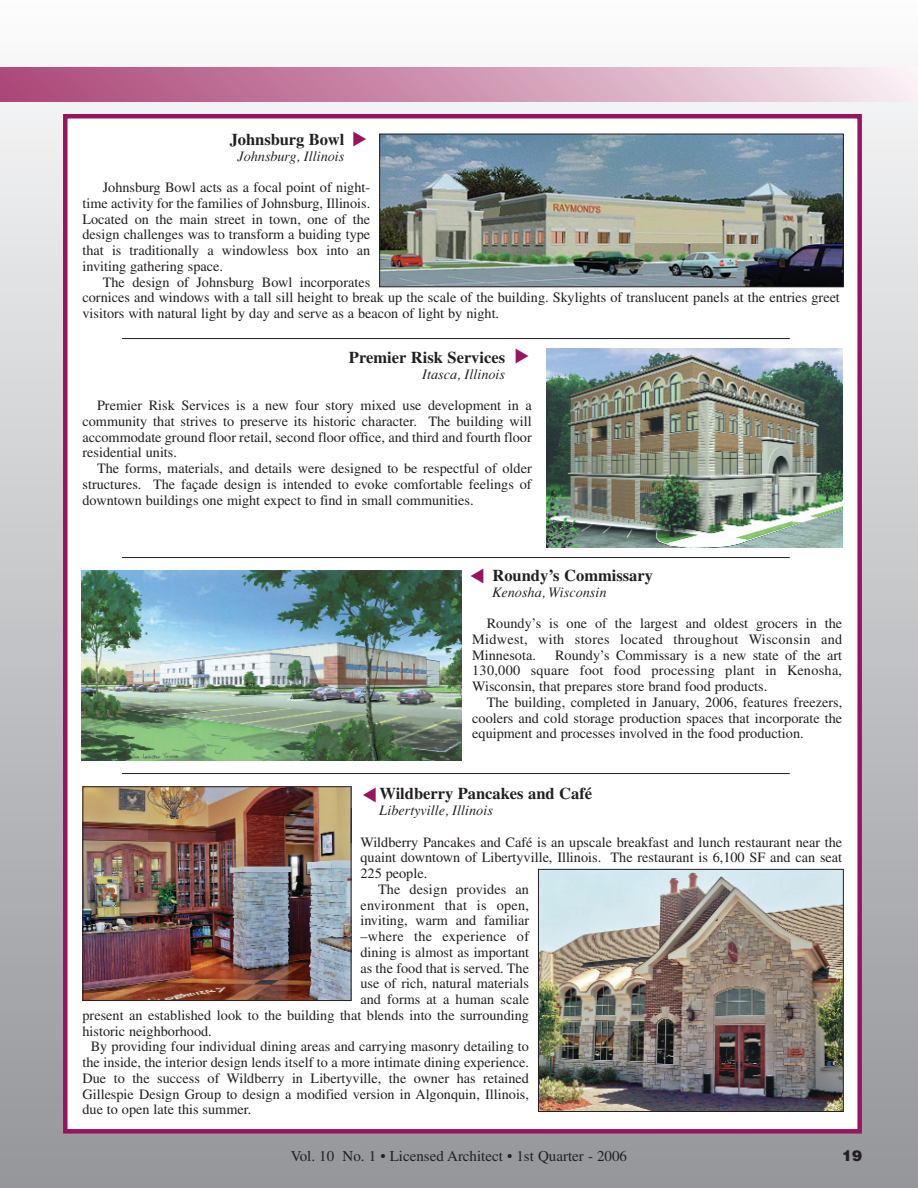
<style>
.page{position:relative;width:918px;height:1188px;background:#fff}
.page>*{position:absolute;margin:0;border:0;box-sizing:border-box;transform-origin:0 0}
.t1{font:700 16.5px "Times";color:#231f20}
.t2{font:15px "Times";color:#231f20}
.t3{font:900 15px "Helvetica";color:#231f20}
.t4{font:14.25px/15.8px "Times";color:#231f20;text-align:justify}
.t5{font:italic 14.25px "Times";color:#231f20}
.t6{font:14.25px "Times";letter-spacing:.02em;color:#231f20}
</style>
<div class="page">
<div style="left:0;top:0;width:918px;height:1188px;background:linear-gradient(to bottom,#fafbfc,#949599)"></div>
<div style="left:0;top:67px;width:918px;height:34px;background:linear-gradient(to right,#aa4475,#f6ebf0)"></div>
<div style="left:65px;top:116px;width:795px;height:1015px;background:#fff"></div>
<div style="left:63px;top:114px;width:799px;height:1020px;border:4px solid #99145e"></div>
<img style="left:381px;top:136px;width:461px;height:149px">
<div style="left:379px;top:134px;width:465px;height:153px;border:1px solid #231f20"></div>
<hr style="left:122px;top:338px;width:668px;height:1px;background:#231f20">
<hr style="left:122px;top:557px;width:668px;height:1px;background:#231f20">
<hr style="left:122px;top:773px;width:668px;height:1px;background:#231f20">
<img style="left:547px;top:348px;width:296px;height:200px">
<img style="left:81px;top:570px;width:380px;height:191px">
<img style="left:540px;top:871px;width:302px;height:239px">
<div style="left:538px;top:869px;width:306px;height:243px;border:1px solid #231f20"></div>
<img style="left:84px;top:788px;width:265px;height:211px">
<div style="left:82px;top:786px;width:269px;height:215px;border:1px solid #231f20"></div>
<p class="t1" style="left:230px;top:133px;width:116px">Johnsburg Bowl</p>
<p class="t5" style="left:238px;top:151px;width:108px">Johnsburg, Illinois</p>
<p class="t4" style="left:82px;top:181px;width:289px;text-indent:20px">Johnsburg Bowl acts as a focal point of night&shy;time activity for the families of Johnsburg, Illinois.<br>Located on the main street in town, one of the design challenges was to transform a buiding type that is traditionally a windowless box into an inviting gathering space.</p>
<p class="t4" style="left:82px;top:275px;width:759px;text-align:left;text-indent:20px">The design of Johnsburg Bowl incorporates<br>cornices and windows with a tall sill height to break up the scale of the building. Skylights of translucent panels at the entries greet visitors with natural light by day and serve as a beacon of light by night.</p>
<p class="t1" style="left:349px;top:351px;width:158px">Premier Risk Services</p>
<p class="t5" style="left:422px;top:369px;width:84px">Itasca, Illinois</p>
<p class="t4" style="left:82px;top:399px;width:451px;text-indent:15px">Premier Risk Services is a new four story mixed use development in a community that strives to preserve its historic character. The building will accommodate ground floor retail, second floor office, and third and fourth floor residential units.</p>
<p class="t4" style="left:82px;top:462px;width:451px;text-indent:15px">The forms, materials, and details were designed to be respectful of older structures. The façade design is intended to evoke comfortable feelings of downtown buildings one might expect to find in small communities.</p>
<p class="t1" style="left:492px;top:569px;width:162px">Roundy’s Commissary</p>
<p class="t5" style="left:492px;top:587px;width:116px">Kenosha, Wisconsin</p>
<p class="t4" style="left:472px;top:617px;width:371px;text-indent:15px">Roundy’s is one of the largest and oldest grocers in the Midwest, with stores located throughout Wisconsin and Minnesota.</p>
<p class="t4" style="left:472px;top:648px;width:371px;text-indent:83px">Roundy’s Commissary is a new state of the art 130,000 square foot food processing plant in Kenosha, Wisconsin, that prepares store brand food products.</p>
<p class="t4" style="left:472px;top:696px;width:372px;text-indent:15px">The building, completed in January, 2006, features freezers, coolers and cold storage production spaces that incorporate the equipment and processes involved in the food production.</p>
<p class="t1" style="left:380px;top:788px;width:214px">Wildberry Pancakes and Café</p>
<p class="t5" style="left:380px;top:805px;width:115px">Libertyville, Illinois</p>
<p class="t4" style="left:360px;top:835px;width:483px">Wildberry Pancakes and Café is an upscale breakfast and lunch restaurant near the</p>
<p class="t4" style="left:360px;top:851px;width:483px">quaint downtown of Libertyville, Illinois. The restaurant is 6,100 SF and can seat</p>
<p class="t4" style="left:360px;top:867px;width:68px">225 people.</p>
<p class="t4" style="left:378px;top:883px;width:153px">The design provides an</p>
<p class="t6" style="left:360px;top:900px;width:170px">environment that is open,</p>
<p class="t4" style="left:360px;top:914px;width:170px">inviting, warm and familiar</p>
<p class="t6" style="left:360px;top:931px;width:170px">–where the experience of</p>
<p class="t4" style="left:360px;top:946px;width:170px">dining is almost as important</p>
<p class="t4" style="left:360px;top:961px;width:170px">as the food that is served. The</p>
<p class="t4" style="left:360px;top:977px;width:170px">use of rich, natural materials</p>
<p class="t4" style="left:360px;top:993px;width:170px">and forms at a human scale</p>
<p class="t4" style="left:83px;top:1009px;width:448px">present an established look to the building that blends into the surrounding</p>
<p class="t4" style="left:83px;top:1024px;width:131px">historic neighborhood.</p>
<p class="t4" style="left:91px;top:1040px;width:440px">By providing four individual dining areas and carrying masonry detailing to</p>
<p class="t4" style="left:83px;top:1056px;width:448px">the inside, the interior design lends itself to a more intimate dining experience.</p>
<p class="t4" style="left:83px;top:1072px;width:448px">Due to the success of Wildberry in Libertyville, the owner has retained</p>
<p class="t4" style="left:83px;top:1087px;width:448px">Gillespie Design Group to design a modified version in Algonquin, Illinois,</p>
<p class="t4" style="left:83px;top:1103px;width:170px">due to open late this summer.</p>
<p class="t2" style="left:291px;top:1151px;width:338px">Vol. 10 No. 1 • Licensed Architect • 1st Quarter - 2006</p>
<p class="t3" style="left:842px;top:1150px;width:22px">19</p>
</div>
